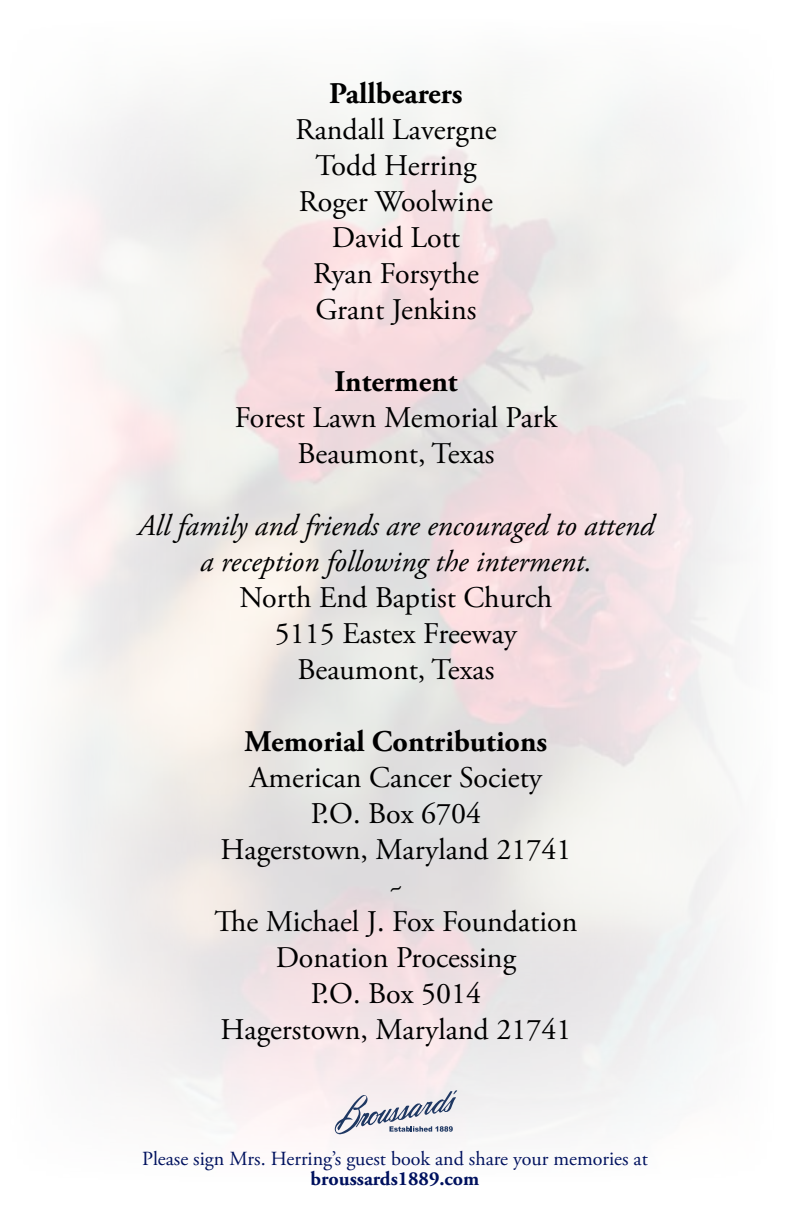
<style>
.page{position:relative;width:792px;height:1224px;background:#fff}
.page>*{position:absolute;margin:0;border:0;box-sizing:border-box;transform-origin:0 0}
.t1{font:30px/36px "Adobe Garamond Pro";color:#000;text-align:center}
.t2{font:italic 30px/36px "Adobe Garamond Pro";color:#000;text-align:center}
.t3{font:700 30px "Adobe Garamond Pro";color:#000}
.t4{font:20px "Adobe Garamond Pro";color:#00115e}
.t5{font:700 20px "Adobe Garamond Pro";color:#00115e}
</style>
<div class="page">
<svg style="left:335px;top:1090px;width:122px;height:45px"></svg>
<p class="t3" style="left:329px;top:76px;width:135px">Pallbearers</p>
<p class="t1" style="left:295px;top:113px;width:203px">Randall Lavergne<br>Todd Herring<br>Roger Woolwine<br>David Lott<br>Ryan Forsythe<br>Grant Jenkins</p>
<p class="t3" style="left:334px;top:364px;width:125px">Interment</p>
<p class="t1" style="left:235px;top:401px;width:324px">Forest Lawn Memorial Park<br>Beaumont, Texas</p>
<p class="t2" style="left:138px;top:509px;width:518px">All family and friends are encouraged to attend a reception following the interment.</p>
<p class="t1" style="left:240px;top:581px;width:314px">North End Baptist Church<br>5115 Eastex Freeway<br>Beaumont, Texas</p>
<p class="t3" style="left:245px;top:724px;width:304px">Memorial Contributions</p>
<p class="t1" style="left:214px;top:761px;width:365px">American Cancer Society<br>P.O. Box 6704<br>Hagerstown, Maryland 21741 ~<br>The Michael J. Fox Foundation<br>Donation Processing<br>P.O. Box 5014<br>Hagerstown, Maryland 21741</p>
<p class="t4" style="left:142px;top:1147px;width:507px">Please sign Mrs. Herring’s guest book and share your memories at</p>
<p class="t5" style="left:311px;top:1167px;width:170px">broussards1889.com</p>
</div>
